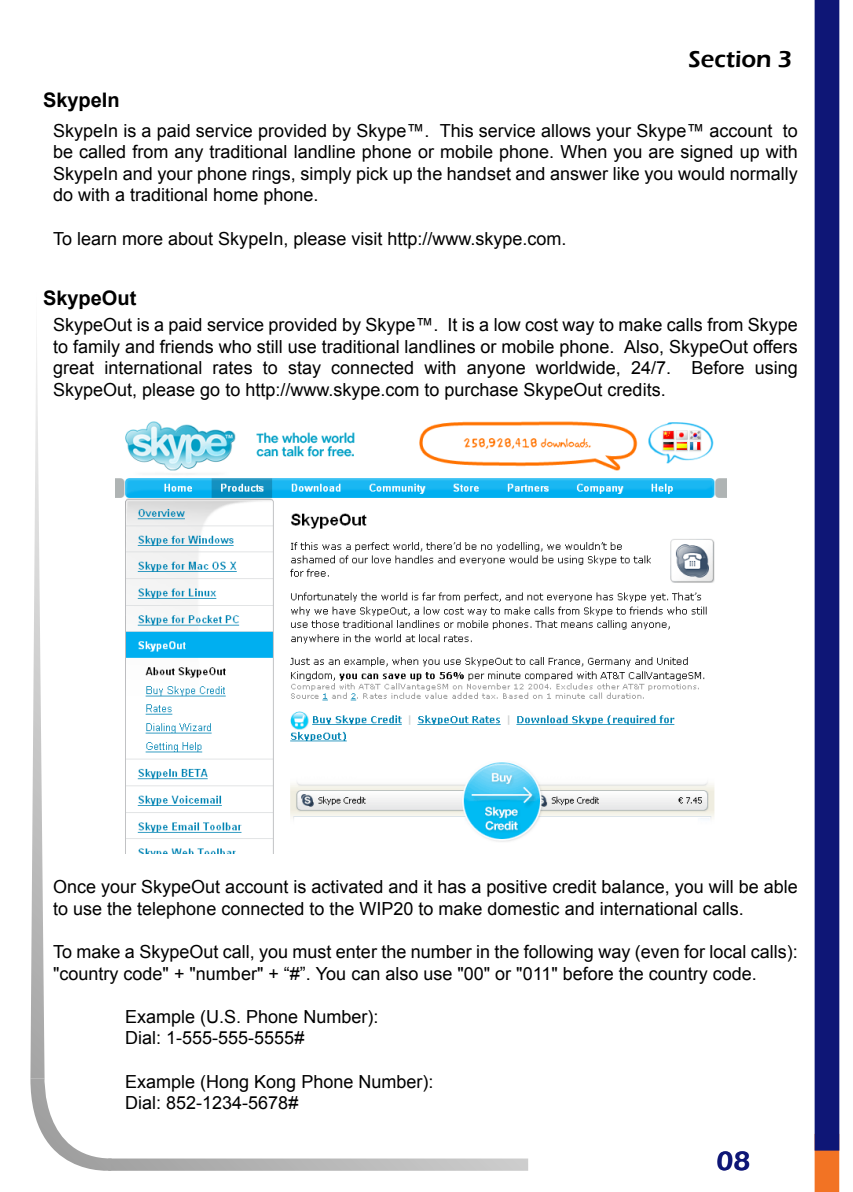
<style>
.page{position:relative;width:853px;height:1192px;background:#fff}
.page>*{position:absolute;margin:0;border:0;box-sizing:border-box;transform-origin:0 0}
.t1{font:600 27.8px "Eras ITC";color:#0e1676}
.t2{font:600 24px "Eras ITC";color:#000}
.t3{font:700 20px "Arial";color:#000}
.t4{font:18px/21.6px "Arial";color:#000}
</style>
<div class="page">
<svg style="left:112px;top:1158px;width:416px;height:12px;background:#bababa"></svg>
<svg style="left:30px;top:334px;width:82px;height:837px"></svg>
<svg style="left:814px;top:0;width:25px;height:1191px;background:#1b1e76"></svg>
<img style="left:115px;top:421px;width:611px;height:432px">
<p class="t3" style="left:43px;top:86px;width:78px">SkypeIn</p>
<p class="t2" style="left:688px;top:45px;width:105px">Section 3</p>
<p class="t4" style="left:53px;top:119px;width:746px;text-align:justify">SkypeIn is a paid service provided by Skype™. This service allows your Skype™ account to be called from any traditional landline phone or mobile phone. When you are signed up with SkypeIn and your phone rings, simply pick up the handset and answer like you would normally do with a traditional home phone.</p>
<p class="t4" style="left:53px;top:227px;width:515px">To learn more about SkypeIn, please visit http://www.skype.com.</p>
<p class="t3" style="left:43px;top:285px;width:95px">SkypeOut</p>
<p class="t4" style="left:53px;top:314px;width:746px;text-align:justify">SkypeOut is a paid service provided by Skype™. It is a low cost way to make calls from Skype to family and friends who still use traditional landlines or mobile phone. Also, SkypeOut offers great international rates to stay connected with anyone worldwide, 24/7. Before using SkypeOut, please go to http://www.skype.com to purchase SkypeOut credits.</p>
<p class="t4" style="left:53px;top:875px;width:746px">Once your SkypeOut account is activated and it has a positive credit balance, you will be able to use the telephone connected to the WIP20 to make domestic and international calls.</p>
<p class="t4" style="left:53px;top:940px;width:746px">To make a SkypeOut call, you must enter the number in the following way (even for local calls): "country code" + "number" + “#”. You can also use "00" or "011" before the country code.</p>
<p class="t4" style="left:125px;top:1005px;width:255px">Example (U.S. Phone Number):<br>Dial: 1-555-555-5555#</p>
<p class="t4" style="left:125px;top:1070px;width:310px">Example (Hong Kong Phone Number):<br>Dial: 852-1234-5678#</p>
<p class="t1" style="left:716px;top:1144px;width:35px">08</p>
</div>
